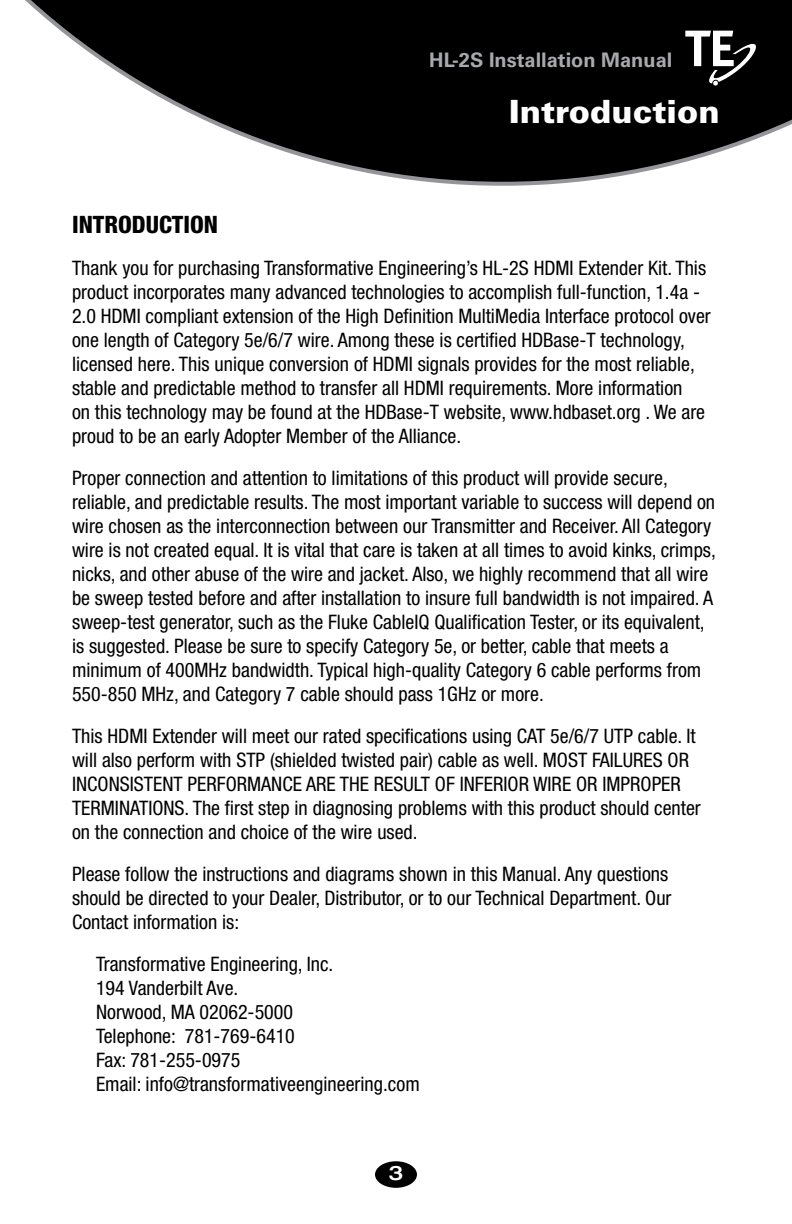
<style>
.page{position:relative;width:792px;height:1224px;background:#fff}
.page>*{position:absolute;margin:0;border:0;box-sizing:border-box;transform-origin:0 0}
.t1{font:900 32px "Univers LT Std";color:#fff}
.t2{font:800 condensed 24px "Helvetica Neue LT Std";color:#000}
.t3{font:condensed 20px/24px "Helvetica Neue LT Std";color:#000}
.t4{font:700 20px "Univers LT Std";color:#a7a9ac}
.t5{font:500 expanded 20px "Helvetica Neue LT Std";color:#fff}
</style>
<div class="page">
<svg style="left:25px;top:0;width:767px;height:186px"></svg>
<div style="left:375px;top:1161px;width:42px;height:27px;background:#000;border-radius:50%"></div>
<svg style="left:685px;top:31px;width:73px;height:55px"></svg>
<p class="t4" style="left:429px;top:48px;width:245px">HL-2S Installation Manual</p>
<h1 class="t1" style="left:509px;top:91px;width:212px">Introduction</h1>
<p class="t2" style="left:72px;top:210px;width:148px">INTRODUCTION</p>
<p class="t3" style="left:72px;top:256px;width:640px">Thank you for purchasing Transformative Engineering’s HL-2S HDMI Extender Kit. This product incorporates many advanced technologies to accomplish full-function, 1.4a - 2.0 HDMI compliant extension of the High Definition MultiMedia Interface protocol over one length of Category 5e/6/7 wire. Among these is certified HDBase-T technology, licensed here. This unique conversion of HDMI signals provides for the most reliable, stable and predictable method to transfer all HDMI requirements. More information<br>on this technology may be found at the HDBase-T website, www.hdbaset.org . We are proud to be an early Adopter Member of the Alliance.</p>
<p class="t3" style="left:72px;top:466px;width:645px">Proper connection and attention to limitations of this product will provide secure, reliable, and predictable results. The most important variable to success will depend on wire chosen as the interconnection between our Transmitter and Receiver. All Category wire is not created equal. It is vital that care is taken at all times to avoid kinks, crimps, nicks, and other abuse of the wire and jacket. Also, we highly recommend that all wire be sweep tested before and after installation to insure full bandwidth is not impaired. A sweep-test generator, such as the Fluke CableIQ Qualification Tester, or its equivalent, is suggested. Please be sure to specify Category 5e, or better, cable that meets a minimum of 400MHz bandwidth. Typical high-quality Category 6 cable performs from 550-850 MHz, and Category 7 cable should pass 1GHz or more.</p>
<p class="t3" style="left:72px;top:724px;width:630px">This HDMI Extender will meet our rated specifications using CAT 5e/6/7 UTP cable. It will also perform with STP (shielded twisted pair) cable as well. MOST FAILURES OR INCONSISTENT PERFORMANCE ARE THE RESULT OF INFERIOR WIRE OR IMPROPER TERMINATIONS. The first step in diagnosing problems with this product should center on the connection and choice of the wire used.</p>
<p class="t3" style="left:72px;top:862px;width:601px">Please follow the instructions and diagrams shown in this Manual. Any questions should be directed to your Dealer, Distributor, or to our Technical Department. Our<br>Contact information is:</p>
<p class="t3" style="left:96px;top:952px;width:325px">Transformative Engineering, Inc.<br>194 Vanderbilt Ave.<br>Norwood, MA 02062-5000<br>Telephone: 781-769-6410<br>Fax: 781-255-0975<br>Email: info@transformativeengineering.com</p>
<p class="t5" style="left:389px;top:1161px;width:16px">3</p>
</div>
